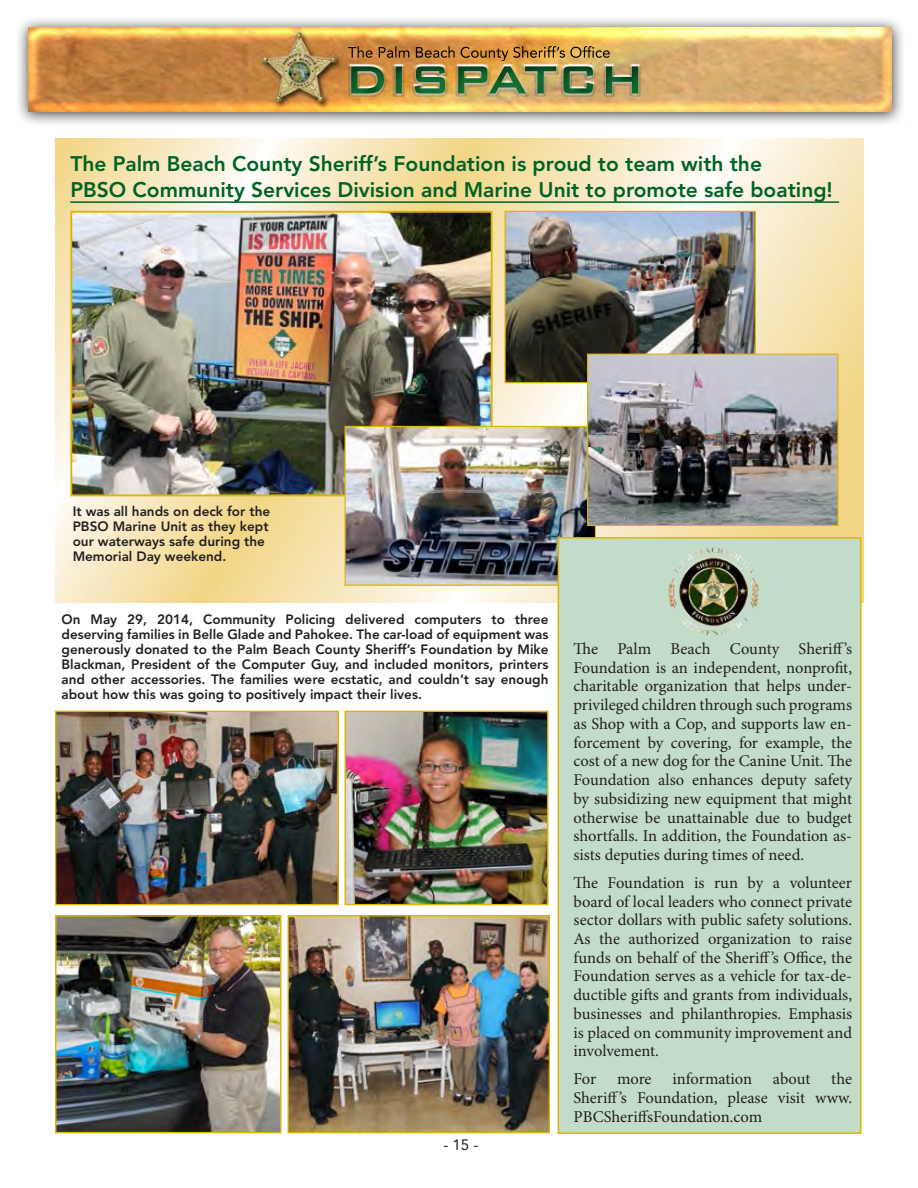
<style>
.page{position:relative;width:918px;height:1188px;background:#fff}
.page>*{position:absolute;margin:0;border:0;box-sizing:border-box;transform-origin:0 0}
.t1{font:800 21px/25.5px "Avenir LT Std";color:#006225}
.t2{font:16.5px/18.8px "Minion Pro";letter-spacing:-.005em;color:#231f20;text-align:justify}
.t3{font:15px "Avenir LT Std";color:#231f20}
.t4{font:800 13.5px/15px "Avenir LT Std";color:#231f20}
</style>
<div class="page">
<img style="left:18px;top:19px;width:885px;height:105px">
<img style="left:28px;top:27px;width:863px;height:84px">
<svg style="left:55px;top:138px;width:809px;height:465px;background:#f7e6ba"></svg>
<img style="left:73px;top:214px;width:417px;height:279px">
<div style="left:70px;top:211px;width:423px;height:285px;border:2px solid #deb408"></div>
<img style="left:507px;top:213px;width:247px;height:168px">
<div style="left:505px;top:211px;width:251px;height:172px;border:1px solid #deb408"></div>
<img style="left:347px;top:428px;width:247px;height:156px">
<div style="left:345px;top:426px;width:251px;height:160px;border:1px solid #deb408"></div>
<img style="left:589px;top:356px;width:248px;height:168px">
<div style="left:587px;top:354px;width:252px;height:172px;border:1px solid #deb408"></div>
<img style="left:57px;top:713px;width:280px;height:190px">
<div style="left:55px;top:711px;width:284px;height:194px;border:1px solid #deb408"></div>
<img style="left:290px;top:917px;width:258px;height:214px">
<div style="left:288px;top:915px;width:262px;height:218px;border:1px solid #deb408"></div>
<img style="left:57px;top:917px;width:223px;height:214px">
<div style="left:55px;top:915px;width:227px;height:218px;border:1px solid #deb408"></div>
<img style="left:347px;top:713px;width:199px;height:190px">
<div style="left:345px;top:711px;width:203px;height:194px;border:1px solid #deb408"></div>
<hr style="left:70px;top:201px;width:769px;height:2px;background:#006225">
<div style="left:558px;top:537px;width:304px;height:597px;background:#c3dcc9;border:2px solid #deb408"></div>
<img style="left:694px;top:547px;width:38px;height:10px">
<p class="t1" style="left:70px;top:151px;width:764px">The Palm Beach County Sheriff’s Foundation is proud to team with the<br>PBSO Community Services Division and Marine Unit to promote safe boating!</p>
<p class="t4" style="left:73px;top:504px;width:199px">It was all hands on deck for the<br>PBSO Marine Unit as they kept our waterways safe during the<br>Memorial Day weekend.</p>
<p class="t4" style="left:62px;top:611px;width:488px;text-align:justify">On May 29, 2014, Community Policing delivered computers to three deserving families in Belle Glade and Pahokee. The car-load of equipment was generously donated to the Palm Beach County Sheriff’s Foundation by Mike Blackman, President of the Computer Guy, and included monitors, printers and other accessories. The families were ecstatic, and couldn’t say enough about how this was going to positively impact their lives.</p>
<p class="t3" style="left:443px;top:1136px;width:37px">- 15 -</p>
<p class="t2" style="left:573px;top:640px;width:280px">The Palm Beach County Sheriff’s Foundation is an independent, nonprofit, charitable organization that helps under&shy;privileged children through such programs as Shop with a Cop, and supports law en&shy;forcement by covering, for example, the cost of a new dog for the Canine Unit. The Foundation also enhances deputy safety by subsidizing new equipment that might otherwise be unattainable due to budget shortfalls. In addition, the Foundation as&shy;sists deputies during times of need.</p>
<p class="t2" style="left:573px;top:874px;width:280px">The Foundation is run by a volunteer board of local leaders who connect private sector dollars with public safety solutions.<br>As the authorized organization to raise funds on behalf of the Sheriff’s Office, the Foundation serves as a vehicle for tax-de&shy;ductible gifts and grants from individuals, businesses and philanthropies. Emphasis is placed on community improvement and involvement.</p>
<p class="t2" style="left:573px;top:1070px;width:24px">For</p>
<p class="t2" style="left:617px;top:1070px;width:36px">more</p>
<p class="t2" style="left:672px;top:1070px;width:81px">information</p>
<p class="t2" style="left:773px;top:1070px;width:39px">about</p>
<p class="t2" style="left:573px;top:1070px;width:280px;text-indent:258px">the Sheriff’s Foundation, please visit www.<br>PBCSheriffsFoundation.com</p>
</div>
